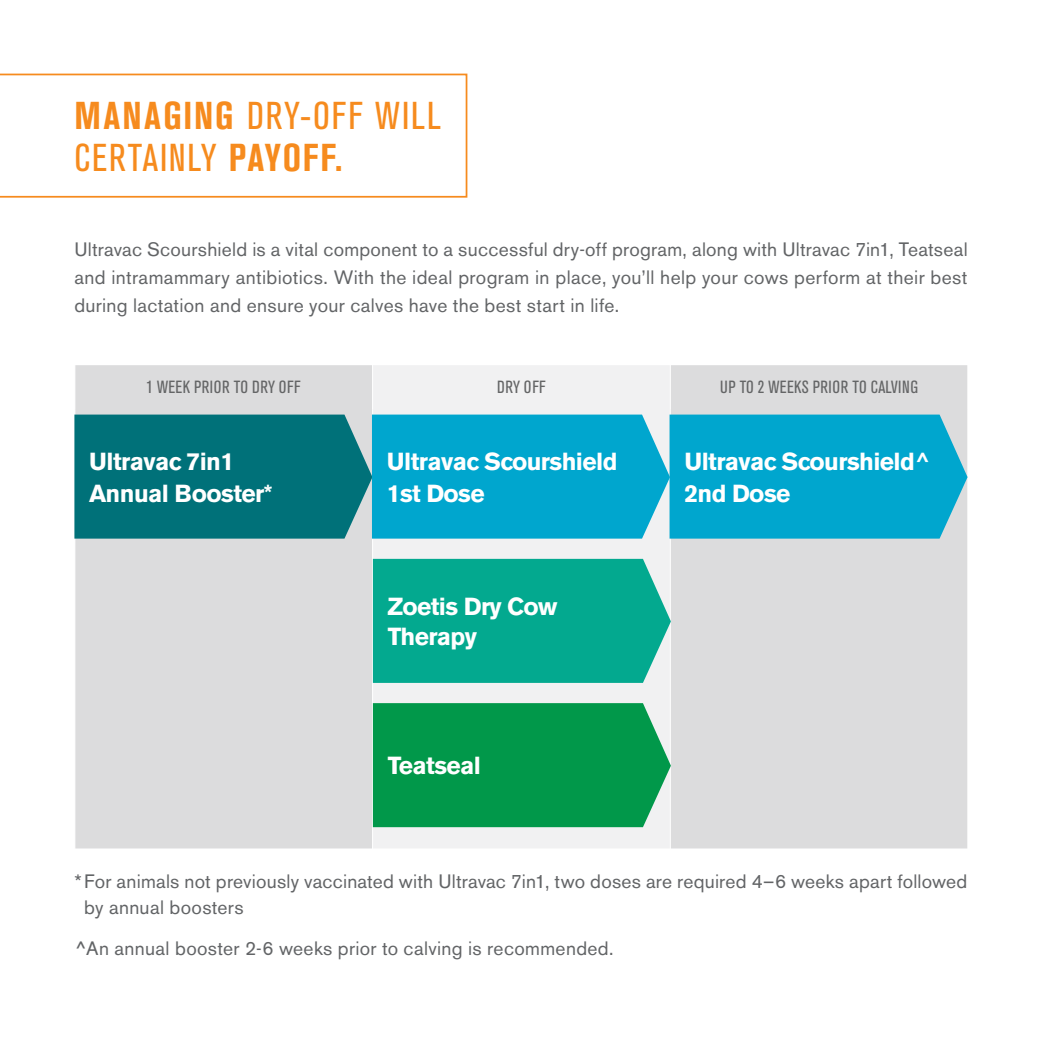
<style>
.page{position:relative;width:1042px;height:1042px;background:#fff}
.page>*{position:absolute;margin:0;border:0;box-sizing:border-box;transform-origin:0 0}
.t1{font:condensed 38.5px "Akzidenz Grotesk BE";letter-spacing:.045em;color:#f68b1e}
.t2{font:700 24.5px/31.5px "Akzidenz Grotesk BE";letter-spacing:-.025em;color:#fff}
.t3{font:19.25px/28px "Akzidenz Grotesk BE";letter-spacing:.015em;color:#626466;text-align:justify}
.t4{font:condensed 17.5px "Akzidenz Grotesk BE";letter-spacing:.02em;color:#646566}
.s1{font-weight:700}
</style>
<div class="page">
<svg style="left:0;top:74px;width:467px;height:124px"></svg>
<div style="left:75px;top:365px;width:892px;height:483px;background:#dcdcdd"></div>
<div style="left:373px;top:365px;width:297px;height:483px;background:#f1f1f2"></div>
<hr style="left:372px;top:365px;width:1px;height:44px;background:#fff">
<hr style="left:670px;top:365px;width:1px;height:44px;background:#fff">
<hr style="left:372px;top:409px;width:1px;height:439px;background:#fff">
<hr style="left:670px;top:409px;width:1px;height:439px;background:#fff">
<div style="left:373px;top:559px;width:298px;height:124px;background:#03a98f"></div>
<div style="left:373px;top:703px;width:298px;height:124px;background:#01984a"></div>
<svg style="left:74px;top:414px;width:893px;height:124px;background:#0b98b4"></svg>
<p class="t1" style="left:74px;top:94px;width:368px"><span class="s1">MANAGING</span> DRY-OFF WILL</p>
<p class="t1" style="left:74px;top:136px;width:270px">CERTAINLY <span class="s1">PAYOFF.</span></p>
<p class="t3" style="left:74px;top:235px;width:895px">Ultravac Scourshield is a vital component to a successful dry-off program, along with Ultravac 7in1, Teatseal and intramammary antibiotics. With the ideal program in place, you’ll help your cows perform at their best during lactation and ensure your calves have the best start in life.</p>
<p class="t4" style="left:146px;top:378px;width:156px">1 WEEK PRIOR TO DRY OFF</p>
<p class="t4" style="left:497px;top:378px;width:50px">DRY OFF</p>
<p class="t4" style="left:720px;top:378px;width:199px">UP TO 2 WEEKS PRIOR TO CALVING</p>
<p class="t2" style="left:89px;top:446px;width:185px">Ultravac 7in1<br>Annual Booster*</p>
<p class="t2" style="left:387px;top:446px;width:232px">Ultravac Scourshield<br>1st Dose</p>
<p class="t2" style="left:684px;top:446px;width:248px">Ultravac Scourshield^<br>2nd Dose</p>
<p class="t2" style="left:388px;top:592px;width:171px;line-height:29.4px">Zoetis Dry Cow<br>Therapy</p>
<p class="t2" style="left:388px;top:750px;width:95px">Teatseal</p>
<p class="t3" style="left:84px;top:868px;width:885px;line-height:26.2px;text-indent:-10px">* For animals not previously vaccinated with Ultravac 7in1, two doses are required 4–6 weeks apart followed by annual boosters</p>
<p class="t3" style="left:74px;top:934px;width:541px">^An annual booster 2-6 weeks prior to calving is recommended.</p>
</div>
